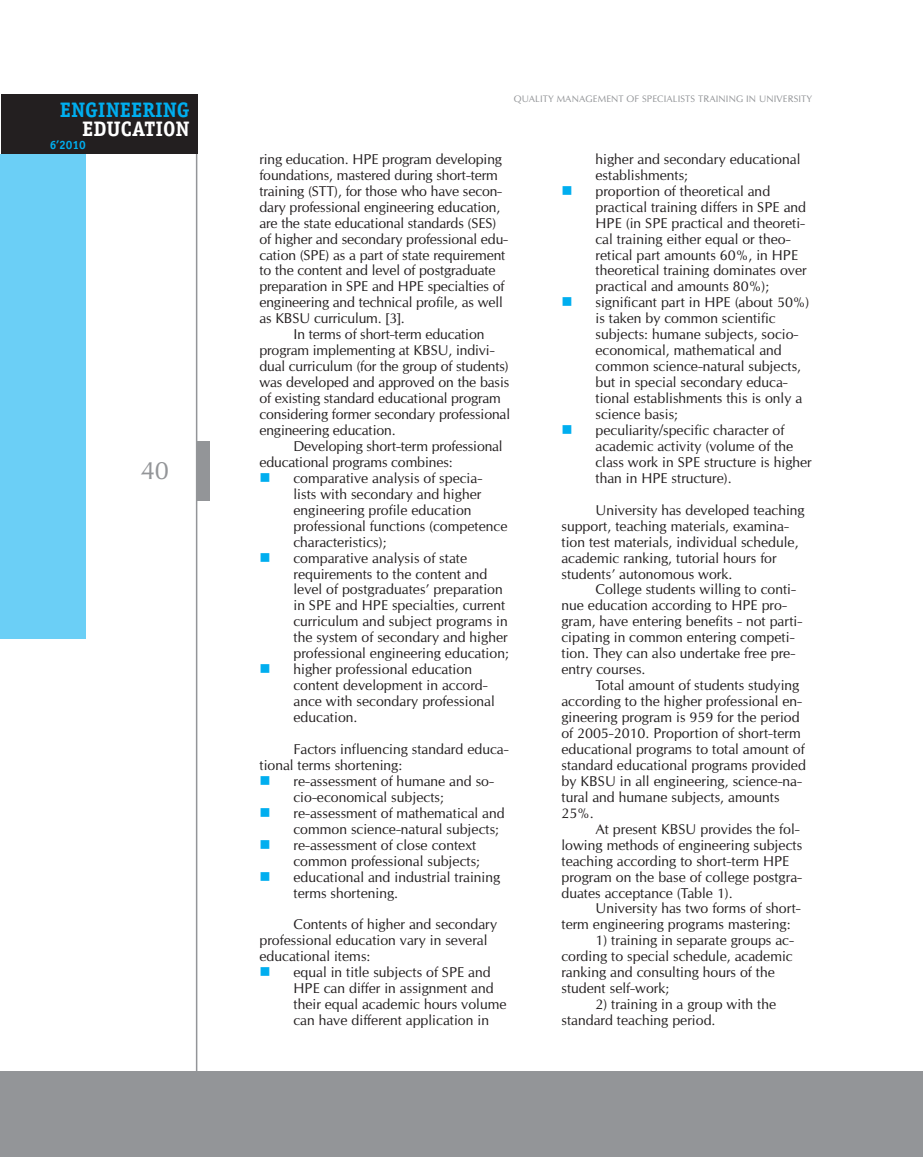
<style>
.page{position:relative;width:923px;height:1157px;background:#fff}
.page>*{position:absolute;margin:0;border:0;box-sizing:border-box;transform-origin:0 0}
.t1{font:24px "Opium New";color:#939598}
.t2{font:700 21px "Officina Serif C";color:#00aeef}
.t3{font:700 21px "Officina Serif C";color:#fff}
.t4{font:15px/32px "Wingdings";color:#00aeef;text-align:justify}
.t5{font:13.5px/15.9px "Opium New";color:#231f20}
.t6{font:700 12px "Officina Sans C";color:#00aeef}
.t7{font:9px "Opium New";letter-spacing:.01em;color:#939598}
</style>
<div class="page">
<hr style="left:196px;top:95px;width:1px;height:1036px;background:#939598">
<div style="left:0;top:1071px;width:897px;height:86px;background:#939598"></div>
<div style="left:1px;top:95px;width:196px;height:59px;background:#231f20"></div>
<div style="left:197px;top:441px;width:13px;height:59px;background:#939598"></div>
<div style="left:897px;top:1071px;width:26px;height:86px;background:#939598"></div>
<div style="left:0;top:154px;width:85px;height:485px;background:#6bcff6"></div>
<h2 class="t2" style="left:60px;top:98px;width:131px">ENGINEERING</h2>
<h2 class="t3" style="left:82px;top:117px;width:109px">EDUCATION</h2>
<p class="t6" style="left:50px;top:138px;width:38px">6’2010</p>
<h1 class="t1" style="left:141px;top:455px;width:30px">40</h1>
<p class="t7" style="left:514px;top:93px;width:86px">Quality manageme</p>
<p class="t7" style="left:611px;top:93px;width:202px">nt of specialists training in university</p>
<p class="t5" style="left:259px;top:151px;width:244px">ring education. HPE program developing</p>
<p class="t5" style="left:259px;top:167px;width:240px">foundations, mastered during short-term</p>
<p class="t5" style="left:259px;top:183px;width:244px">training (STT), for those who have secon-</p>
<p class="t5" style="left:259px;top:199px;width:242px">dary professional engineering education,</p>
<p class="t5" style="left:259px;top:215px;width:238px">are the state educational standards (SES)</p>
<p class="t5" style="left:259px;top:231px;width:250px">of higher and secondary professional edu-</p>
<p class="t5" style="left:259px;top:247px;width:247px">cation (SPE) as a part of state requirement</p>
<p class="t5" style="left:259px;top:263px;width:238px">to the content and level of postgraduate</p>
<p class="t5" style="left:259px;top:278px;width:247px">preparation in SPE and HPE specialties of</p>
<p class="t5" style="left:259px;top:294px;width:245px">engineering and technical profile, as well</p>
<p class="t5" style="left:259px;top:310px;width:147px">as KBSU curriculum. [3].</p>
<p class="t5" style="left:293px;top:326px;width:192px">I n terms of short-term education</p>
<p class="t5" style="left:259px;top:342px;width:237px">program implementing at KBSU , indivi-</p>
<p class="t5" style="left:259px;top:358px;width:251px">dual curriculum (for the group of students)</p>
<p class="t5" style="left:259px;top:374px;width:251px">was developed and approved on the basis</p>
<p class="t5" style="left:259px;top:390px;width:243px">of existing standard educational program</p>
<p class="t5" style="left:259px;top:406px;width:252px">considering former secondary professional</p>
<p class="t5" style="left:259px;top:422px;width:138px">engineering education.</p>
<p class="t5" style="left:293px;top:438px;width:211px">Developing short-term professional</p>
<p class="t5" style="left:259px;top:454px;width:195px">educational programs combines:</p>
<p class="t5" style="left:293px;top:470px;width:190px">comparative analysis of specia-</p>
<p class="t5" style="left:293px;top:486px;width:189px">lists with secondary and higher</p>
<p class="t5" style="left:293px;top:502px;width:179px">engineering profile education</p>
<p class="t5" style="left:293px;top:518px;width:215px">professional functions (competence</p>
<p class="t5" style="left:293px;top:534px;width:95px">characteristics);</p>
<p class="t5" style="left:293px;top:550px;width:175px">comparative analysis of state</p>
<p class="t5" style="left:293px;top:565px;width:195px">requirements to the content and</p>
<p class="t5" style="left:293px;top:581px;width:211px">level of postgraduates’ preparation</p>
<p class="t5" style="left:293px;top:597px;width:213px">in SPE and HPE specialties, current</p>
<p class="t5" style="left:293px;top:613px;width:216px">curriculum and subject programs in</p>
<p class="t5" style="left:293px;top:629px;width:216px">the system of secondary and higher</p>
<p class="t5" style="left:293px;top:645px;width:217px">professional engineering education;</p>
<p class="t5" style="left:293px;top:661px;width:180px">higher professional education</p>
<p class="t5" style="left:293px;top:677px;width:196px">content development in accord-</p>
<p class="t5" style="left:293px;top:693px;width:203px">ance with secondary professional</p>
<p class="t5" style="left:293px;top:709px;width:66px">education.</p>
<p class="t5" style="left:259px;top:741px;width:251px;text-indent:34px">Factors influencing standard educa&shy;tional terms shortening:</p>
<p class="t5" style="left:293px;top:773px;width:213px">re-assessment of humane and so&shy;cio-economical subjects; re-assessment of mathematical and common science-natural subjects; re-assessment of close context common professional subjects; educational and industrial training terms shortening.</p>
<p class="t5" style="left:259px;top:916px;width:239px;text-indent:34px">Contents of higher and secondary professional education vary in several educational items:</p>
<p class="t5" style="left:293px;top:964px;width:214px">equal in title subjects of SPE and HPE can differ in assignment and their equal academic hours volume can have different application in</p>
<p class="t4" style="left:259px;top:461px;width:13px">■</p>
<p class="t4" style="left:259px;top:541px;width:13px">■</p>
<p class="t4" style="left:259px;top:653px;width:13px">■</p>
<p class="t4" style="left:259px;top:764px;width:13px">■ ■ ■ ■</p>
<p class="t4" style="left:259px;top:956px;width:13px">■</p>
<p class="t5" style="left:595px;top:151px;width:218px">higher and secondary educational establishments;<br>proportion of theoretical and practical training differs in SPE and<br>HPE (in SPE practical and theoreti&shy;cal training either equal or theo&shy;retical part amounts 60%, in HPE theoretical training dominates over practical and amounts 80%); significant part in HPE (about 50%) is taken by common scientific subjects: humane subjects, socio&shy;economical, mathematical and common science-natural subjects, but in special secondary educa&shy;tional establishments this is only a science basis;<br>peculiarity/specific character of academic activity (volume of the class work in SPE structure is higher than in HPE structure).</p>
<p class="t5" style="left:561px;top:502px;width:245px;text-indent:34px">U niversity has developed teaching support, teaching materials, examina&shy;tion test materials, individual schedule, academic ranking, tutorial hours for students’ autonomous work.</p>
<p class="t5" style="left:561px;top:581px;width:242px;text-indent:34px">College students willing to conti&shy;nue education according to HPE pro&shy;gram, have entering benefits - not parti&shy;cipating in common entering competi&shy;tion. They can also undertake free pre&shy;entry courses.</p>
<p class="t5" style="left:561px;top:677px;width:246px;text-indent:34px">Total amount of students studying according to the higher professional en&shy;gineering program is 959 for the period of 2005-2010. Proportion of short-term educational programs to total amount of standard educational programs provided by KBSU in all engineering, science-na&shy;tural and humane subjects, amounts 25%.</p>
<p class="t5" style="left:561px;top:821px;width:242px;text-indent:34px">At present KBSU provides the fol&shy;lowing methods of engineering subjects teaching according to short-term HPE program on the base of college postgra&shy;duates acceptance (Table 1).</p>
<p class="t5" style="left:561px;top:900px;width:241px;text-indent:34px">U niversity has two forms of short&shy;term engineering programs mastering:</p>
<p class="t5" style="left:561px;top:932px;width:234px;text-indent:34px">1) training in separate groups ac&shy;cording to special schedule, academic ranking and consulting hours of the student self-work;</p>
<p class="t5" style="left:561px;top:996px;width:216px;text-indent:34px">2) training in a group with the standard teaching period.</p>
<p class="t4" style="left:561px;top:175px;width:13px">■</p>
<p class="t4" style="left:561px;top:286px;width:13px">■</p>
<p class="t4" style="left:561px;top:414px;width:13px">■</p>
</div>
